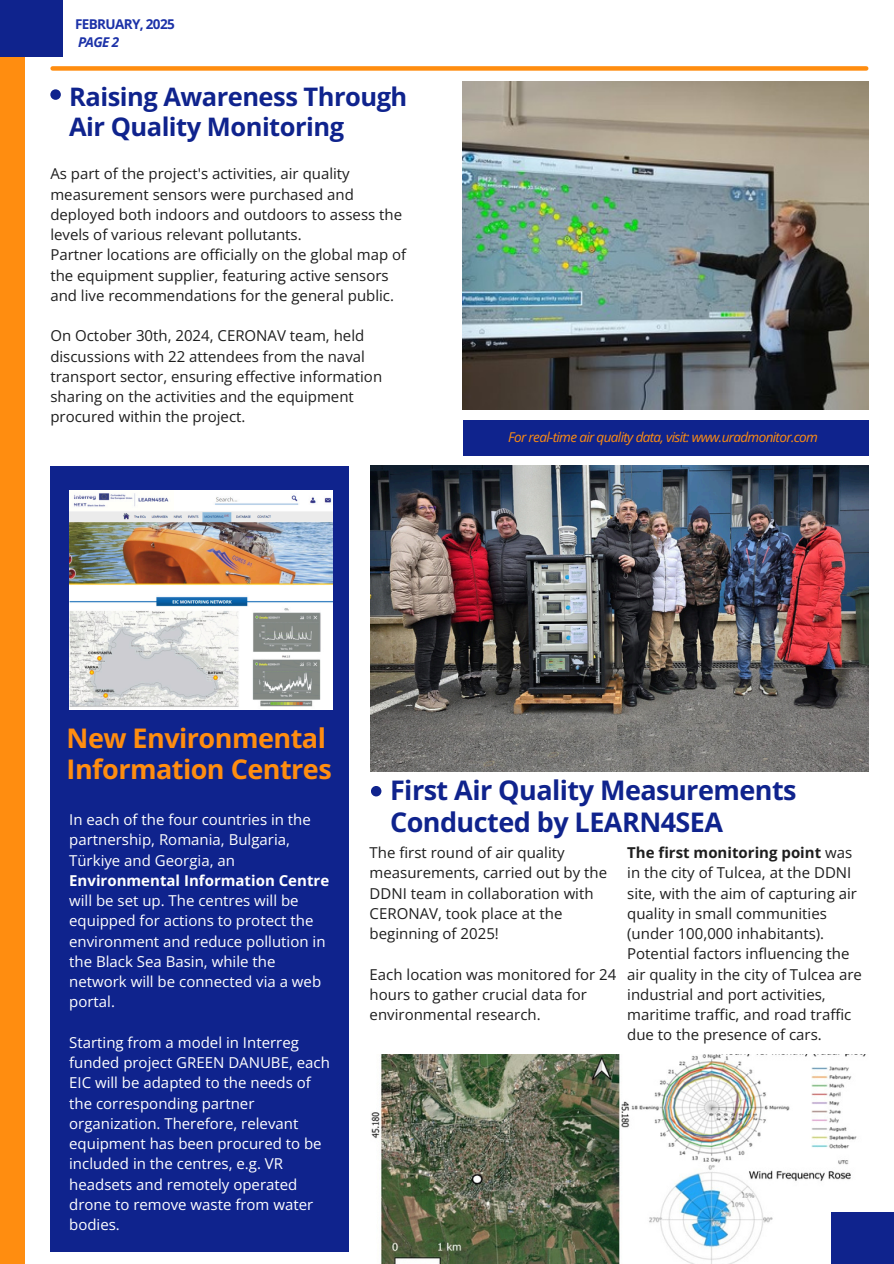
<style>
.page{position:relative;width:894px;height:1264px;background:#fff}
.page>*{position:absolute;margin:0;border:0;box-sizing:border-box;transform-origin:0 0}
.t1{font:700 27px/31.5px "Open Sans";letter-spacing:-.02em;color:#0f238d}
.t2{font:700 27px/31.5px "Open Sans";letter-spacing:-.02em;color:#ff8d10}
.t3{font:700 25.5px/30.3px "Open Sans";letter-spacing:-.02em;color:#0f238d}
.t4{font:15px/20.2px "Open Sans";color:#1e1e1e}
.t5{font:15px/20.2px "Open Sans";color:#fff}
.t6{font:italic 13.5px "Open Sans";letter-spacing:-.05em;color:#ff8d10}
.t7{font:700 13.5px/18px "Open Sans";letter-spacing:-.045em;color:#1c32a8}
.s1{font-style:italic}
.s2{font-weight:700}
</style>
<div class="page">
<div style="left:0;top:0;width:24px;height:1263px;background:#ff8d10"></div>
<img style="left:462px;top:81px;width:406px;height:329px">
<div style="left:0;top:0;width:63px;height:56px;background:#0f238d"></div>
<div style="left:462px;top:420px;width:406px;height:35px;background:#0f238d"></div>
<div style="left:50px;top:466px;width:299px;height:785px;background:#0f238d"></div>
<img style="left:69px;top:490px;width:263px;height:219px">
<div style="left:371px;top:786px;width:10px;height:10px;background:#0f238d;border-radius:50%"></div>
<img style="left:371px;top:466px;width:497px;height:305px">
<div style="left:53px;top:66px;width:813px;height:5px;background:#ff8d10"></div>
<img style="left:371px;top:1054px;width:495px;height:209px">
<div style="left:831px;top:1212px;width:62px;height:51px;background:#0f238d"></div>
<div style="left:50px;top:89px;width:11px;height:11px;background:#0f238d;border-radius:50%"></div>
<p class="t7" style="left:75px;top:15px;width:101px">FEBRUARY, 2025<br><span class="s1">PAGE 2</span></p>
<p class="t3" style="left:69px;top:81px;width:339px">Raising Awareness Through<br>Air Quality Monitoring</p>
<p class="t4" style="left:50px;top:163px;width:353px">As part of the project's activities, air quality measurement sensors were purchased and deployed both indoors and outdoors to assess the levels of various relevant pollutants.</p>
<p class="t4" style="left:50px;top:244px;width:357px">Partner locations are officially on the global map of the equipment supplier, featuring active sensors and live recommendations for the general public.</p>
<p class="t4" style="left:50px;top:325px;width:333px">On October 30th, 2024, CERONAV team, held discussions with 22 attendees from the naval transport sector, ensuring effective information sharing on the activities and the equipment procured within the project.</p>
<p class="t6" style="left:508px;top:427px;width:311px">For real-time air quality data, visit: www.uradmonitor.com</p>
<p class="t2" style="left:67px;top:721px;width:266px">New Environmental<br>Information Centres</p>
<p class="t5" style="left:69px;top:809px;width:261px">In each of the four countries in the partnership, Romania, Bulgaria,<br>Türkiye and Georgia, an<br><span class="s2">Environmental Information Centre </span>will be set up. The centres will be equipped for actions to protect the environment and reduce pollution in the Black Sea Basin, while the network will be connected via a web portal.</p>
<p class="t5" style="left:69px;top:1031px;width:262px">Starting from a model in Interreg funded project GREEN DANUBE, each<br>EIC will be adapted to the needs of the corresponding partner organization. Therefore, relevant equipment has been procured to be included in the centres, e.g. VR headsets and remotely operated drone to remove waste from water bodies.</p>
<p class="t1" style="left:390px;top:774px;width:408px">First Air Quality Measurements<br>Conducted by LEARN4SEA</p>
<p class="t4" style="left:627px;top:842px;width:236px"><span class="s2">The first monitoring point</span> was in the city of Tulcea, at the DDNI site, with the aim of capturing air quality in small communities (under 100,000 inhabitants).<br>Potential factors influencing the air quality in the city of Tulcea are industrial and port activities, maritime traffic, and road traffic due to the presence of cars.</p>
<h1 class="t4" style="left:369px;top:842px;width:239px">The first round of air quality measurements, carried out by the<br>DDNI team in collaboration with<br>CERONAV, took place at the beginning of 2025!</h1>
<h1 class="t4" style="left:369px;top:963px;width:248px">Each location was monitored for 24 hours to gather crucial data for environmental research.</h1>
</div>
